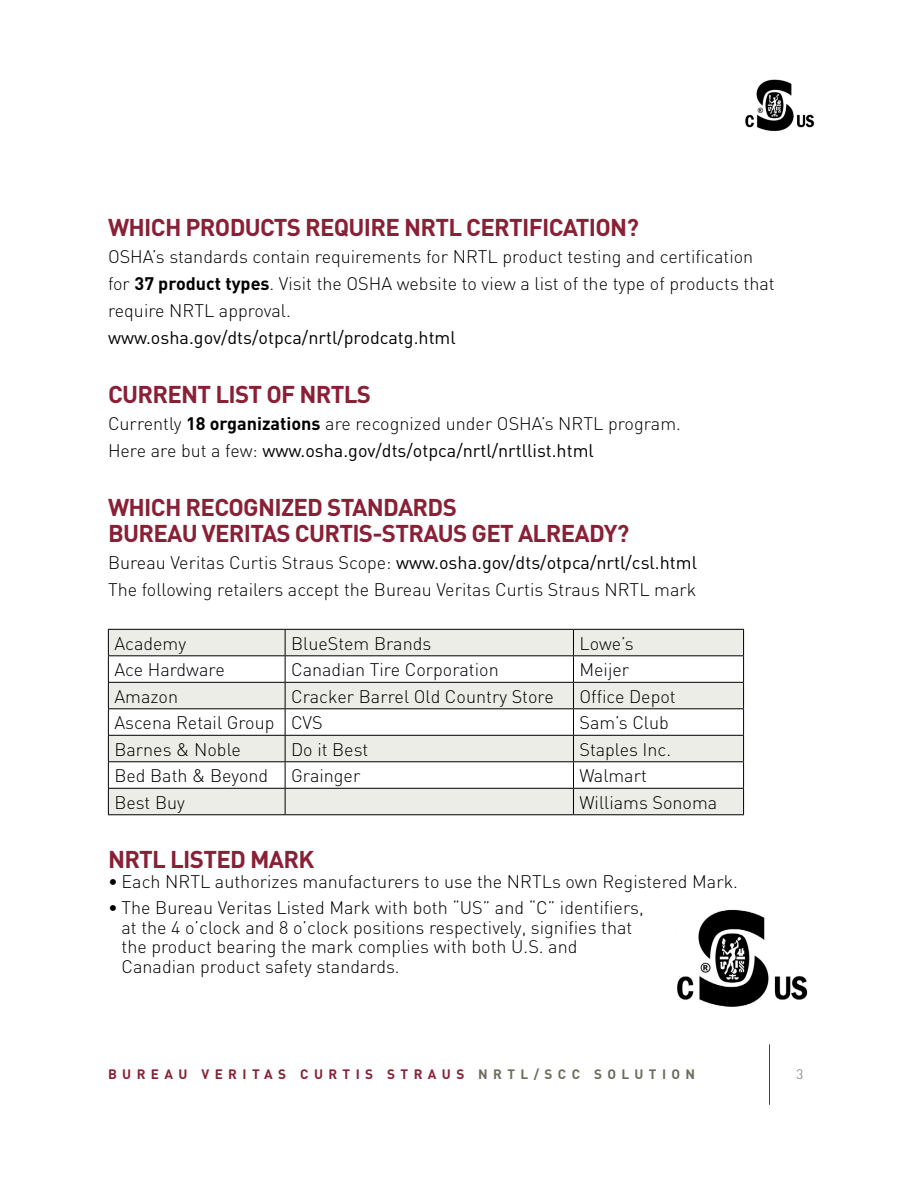
<style>
.page{position:relative;width:918px;height:1188px;background:#fff}
.page>*{position:absolute;margin:0;border:0;box-sizing:border-box;transform-origin:0 0}
.t1{font:700 24px/25.5px "DIN";letter-spacing:-.03em;color:#8a2035}
.t2{font:300 18px/27px "DIN";color:#000}
.t3{font:18px "DIN";color:#000}
.t4{font:700 13.5px "DIN";letter-spacing:.4em;color:#8a2035}
.t5{font:300 13.5px "DIN";color:#6e6d5e}
.s1{font-weight:700}
.s2{font-weight:400}
.s3{color:#6e6d5e}
</style>
<div class="page">
<hr style="left:769px;top:1044px;width:1px;height:61px;background:#8a2035">
<img style="left:745px;top:79px;width:70px;height:53px">
<svg style="left:109px;top:630px;width:634px;height:184px;fill:#edede8"></svg>
<hr style="left:108px;top:629px;width:177px;height:1px;background:#000">
<hr style="left:285px;top:629px;width:288px;height:1px;background:#000">
<hr style="left:573px;top:629px;width:171px;height:1px;background:#000">
<hr style="left:108px;top:655px;width:177px;height:1px;background:#000">
<hr style="left:285px;top:655px;width:288px;height:1px;background:#000">
<hr style="left:573px;top:655px;width:171px;height:1px;background:#000">
<hr style="left:108px;top:682px;width:177px;height:1px;background:#000">
<hr style="left:285px;top:682px;width:288px;height:1px;background:#000">
<hr style="left:573px;top:682px;width:171px;height:1px;background:#000">
<hr style="left:108px;top:708px;width:177px;height:1px;background:#000">
<hr style="left:285px;top:708px;width:288px;height:1px;background:#000">
<hr style="left:573px;top:708px;width:171px;height:1px;background:#000">
<hr style="left:108px;top:735px;width:177px;height:1px;background:#000">
<hr style="left:285px;top:735px;width:288px;height:1px;background:#000">
<hr style="left:573px;top:735px;width:171px;height:1px;background:#000">
<hr style="left:108px;top:761px;width:177px;height:1px;background:#000">
<hr style="left:285px;top:761px;width:288px;height:1px;background:#000">
<hr style="left:573px;top:761px;width:171px;height:1px;background:#000">
<hr style="left:108px;top:788px;width:177px;height:1px;background:#000">
<svg style="left:108px;top:630px;width:1px;height:184px"></svg>
<hr style="left:285px;top:788px;width:288px;height:1px;background:#000">
<svg style="left:285px;top:630px;width:1px;height:184px"></svg>
<hr style="left:573px;top:788px;width:171px;height:1px;background:#000">
<svg style="left:573px;top:630px;width:1px;height:184px"></svg>
<svg style="left:743px;top:630px;width:1px;height:184px"></svg>
<hr style="left:108px;top:814px;width:177px;height:1px;background:#000">
<hr style="left:285px;top:814px;width:288px;height:1px;background:#000">
<hr style="left:573px;top:814px;width:171px;height:1px;background:#000">
<img style="left:677px;top:909px;width:131px;height:98px">
<h1 class="t1" style="left:108px;top:213px;width:533px">WHICH PRODUCTS REQUIRE NRTL CERTIFICATION?</h1>
<p class="t2" style="left:108px;top:243px;width:668px">OSHA’s standards contain requirements for NRTL product testing and certification for <span class="s1">37 product types</span>. Visit the OSHA website to view a list of the type of products that require NRTL approval.</p>
<p class="t3" style="left:108px;top:326px;width:349px">www.osha.gov/dts/otpca/nrtl/prodcatg.html</p>
<h1 class="t1" style="left:108px;top:381px;width:264px">CURRENT LIST OF NRTLS</h1>
<p class="t2" style="left:108px;top:410px;width:574px">Currently <span class="s1">18 organizations</span> are recognized under OSHA’s NRTL program.<br>Here are but a few: <span class="s2">www.osha.gov/dts/otpca/nrtl/nrtllist.html</span></p>
<h1 class="t1" style="left:108px;top:494px;width:523px">WHICH RECOGNIZED STANDARDS<br>BUREAU VERITAS CURTIS-STRAUS GET ALREADY?</h1>
<p class="t2" style="left:108px;top:549px;width:591px">Bureau Veritas Curtis Straus Scope: <span class="s2">www.osha.gov/dts/otpca/nrtl/csl.html<br></span>The following retailers accept the Bureau Veritas Curtis Straus NRTL mark</p>
<p class="t2" style="left:114px;top:630px;width:73px">Academy</p>
<p class="t2" style="left:291px;top:630px;width:142px">BlueStem Brands</p>
<p class="t2" style="left:579px;top:630px;width:56px">Lowe’s</p>
<p class="t2" style="left:114px;top:656px;width:112px">Ace Hardware</p>
<p class="t2" style="left:291px;top:656px;width:209px">Canadian Tire Corporation</p>
<p class="t2" style="left:579px;top:656px;width:51px">Meijer</p>
<p class="t2" style="left:114px;top:683px;width:65px">Amazon</p>
<p class="t2" style="left:291px;top:683px;width:264px">Cracker Barrel Old Country Store</p>
<p class="t2" style="left:579px;top:683px;width:98px">Office Depot</p>
<p class="t2" style="left:114px;top:709px;width:210px">Ascena Retail Group CVS</p>
<p class="t2" style="left:579px;top:709px;width:91px">Sam’s Club</p>
<p class="t2" style="left:114px;top:736px;width:128px">Barnes &amp; Noble</p>
<p class="t2" style="left:291px;top:736px;width:79px">Do it Best</p>
<p class="t2" style="left:579px;top:736px;width:93px">Staples Inc.</p>
<p class="t2" style="left:114px;top:762px;width:155px">Bed Bath &amp; Beyond</p>
<p class="t2" style="left:291px;top:762px;width:71px">Grainger</p>
<p class="t2" style="left:579px;top:762px;width:69px">Walmart</p>
<p class="t2" style="left:114px;top:789px;width:72px">Best Buy</p>
<p class="t2" style="left:579px;top:789px;width:139px">Williams Sonoma</p>
<h1 class="t1" style="left:108px;top:846px;width:208px">NRTL LISTED MARK</h1>
<p class="t2" style="left:108px;top:868px;width:631px">• Each NRTL authorizes manufacturers to use the NRTLs own Registered Mark.</p>
<p class="t2" style="left:122px;top:898px;width:524px;line-height:19.5px;text-indent:-14px">• The Bureau Veritas Listed Mark with both “US” and “C” identifiers, at the 4 o’clock and 8 o’clock positions respectively, signifies that the product bearing the mark complies with both U.S. and Canadian product safety standards.</p>
<p class="t4" style="left:108px;top:1065px;width:589px">BUREAU VERITAS CURTIS STRAUS <span class="s3">NRTL/SCC SOLUTION</span></p>
<p class="t5" style="left:796px;top:1066px;width:8px">3</p>
</div>
